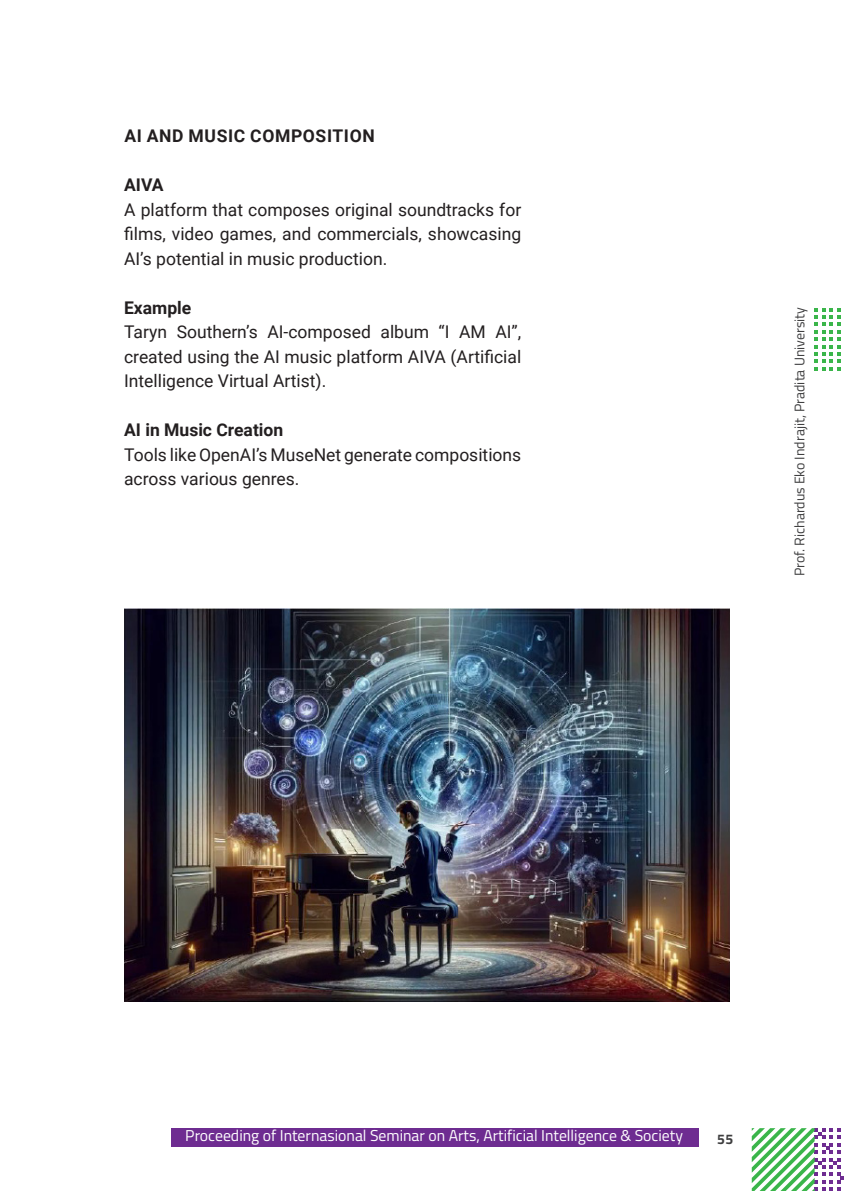
<style>
.page{position:relative;width:844px;height:1191px;background:#fff}
.page>*{position:absolute;margin:0;border:0;box-sizing:border-box;transform-origin:0 0}
.t1{font:17.5px/24.5px "Roboto";color:#231f20;text-align:justify}
.t2{font:700 17.5px "Roboto";color:#231f20}
.t3{font:700 17.5px "Roboto";letter-spacing:.035em;color:#231f20}
.t4{font:15.75px "Titillium Web";color:#fff}
.t5{font:14px "Titillium Web";color:#3e3e3f}
.t6{font:700 14px "Titillium Web";color:#3e3e3f}
</style>
<div class="page">
<svg style="left:814px;top:308px;width:26px;height:63px"></svg>
<div style="left:172px;top:1128px;width:526px;height:18px;background:#6e2c91"></div>
<svg style="left:751px;top:1128px;width:92px;height:63px"></svg>
<img style="left:124px;top:609px;width:605px;height:392px">
<p class="t3" style="left:124px;top:126px;width:252px">AI AND MUSIC COMPOSITION</p>
<p class="t2" style="left:124px;top:175px;width:41px">AIVA</p>
<p class="t1" style="left:124px;top:197px;width:398px">A platform that composes original soundtracks for films, video games, and commercials, showcasing AI’s potential in music production.</p>
<p class="t2" style="left:124px;top:297px;width:69px">Example</p>
<p class="t1" style="left:124px;top:320px;width:398px">Taryn Southern’s AI-composed album “I AM AI”, created using the AI music platform AIVA (Artificial Intelligence Virtual Artist).</p>
<p class="t2" style="left:124px;top:420px;width:161px">AI in Music Creation</p>
<p class="t1" style="left:124px;top:442px;width:398px">Tools like OpenAI’s MuseNet generate compositions across various genres.</p>
<p class="t5" style="left:788px;top:576px;width:271px;rotate:-90deg">Prof. Richardus Eko Indrajit, Pradita University</p>
<p class="t4" style="left:185px;top:1123px;width:499px">Proceeding of Internasional Seminar on Arts, Artificial Intelligence &amp; Society</p>
<p class="t6" style="left:717px;top:1128px;width:18px">55</p>
</div>
